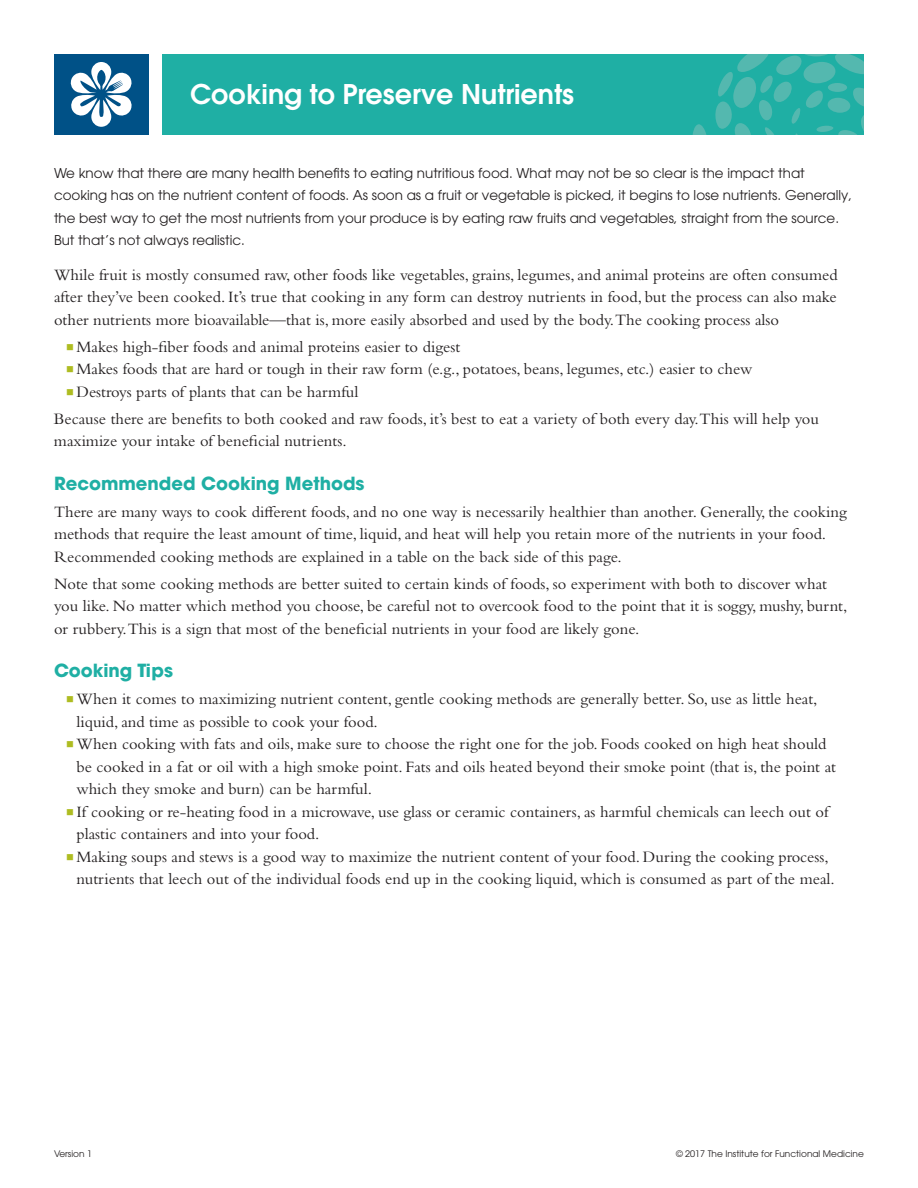
<style>
.page{position:relative;width:918px;height:1188px;background:#fff}
.page>*{position:absolute;margin:0;border:0;box-sizing:border-box;transform-origin:0 0}
.t1{font:600 27px "ITC Avant Garde Std";color:#fff}
.t2{font:700 18px "ITC Avant Garde Std";color:#1fafa4}
.t3{font:16.5px/22.5px "Bembo Std";color:#231f20}
.t4{font:13.5px/22.5px "ITC Avant Garde Std";color:#231f20}
.t5{font:9px "ITC Avant Garde Std";color:#231f20}
.s1{color:#aebc21}
</style>
<div class="page">
<div style="left:162px;top:54px;width:702px;height:81px;background:#1fafa4"></div>
<div style="left:54px;top:54px;width:94px;height:81px;background:#005187"></div>
<svg style="left:693px;top:124px;width:13px;height:11px"></svg>
<svg style="left:715px;top:54px;width:149px;height:81px"></svg>
<svg style="left:70px;top:62px;width:62px;height:65px"></svg>
<h1 class="t1" style="left:190px;top:77px;width:385px">Cooking to Preserve Nutrients</h1>
<p class="t4" style="left:54px;top:161px;width:800px">We know that there are many health benefits to eating nutritious food. What may not be so clear is the impact that cooking has on the nutrient content of foods. As soon as a fruit or vegetable is picked, it begins to lose nutrients. Generally, the best way to get the most nutrients from your produce is by eating raw fruits and vegetables, straight from the source.<br>But that’s not always realistic.</p>
<p class="t3" style="left:54px;top:263px;width:785px;text-align:justify">While fruit is mostly consumed raw, other foods like vegetables, grains, legumes, and animal proteins are often consumed after they’ve been cooked. It’s true that cooking in any form can destroy nutrients in food, but the process can also make other nutrients more bioavailable—that is, more easily absorbed and used by the body.The cooking process also</p>
<p class="t3" style="left:66px;top:335px;width:396px"><span class="s1">■</span> Makes high-fiber foods and animal proteins easier to digest</p>
<p class="t3" style="left:66px;top:357px;width:688px"><span class="s1">■</span> Makes foods that are hard or tough in their raw form (e.g., potatoes, beans, legumes, etc.) easier to chew</p>
<p class="t3" style="left:54px;top:378px;width:767px;line-height:27px;text-indent:12px"><span class="s1">■</span> Destroys parts of plants that can be harmful<br>Because there are benefits to both cooked and raw foods, it’s best to eat a variety of both every day.This will help you</p>
<p class="t3" style="left:54px;top:429px;width:294px">maximize your intake of beneficial nutrients.</p>
<p class="t2" style="left:54px;top:471px;width:312px">Recommended Cooking Methods</p>
<p class="t3" style="left:54px;top:500px;width:794px">There are many ways to cook different foods, and no one way is necessarily healthier than another. Generally, the cooking methods that require the least amount of time, liquid, and heat will help you retain more of the nutrients in your food.<br>Recommended cooking methods are explained in a table on the back side of this page.</p>
<p class="t3" style="left:54px;top:572px;width:795px">Note that some cooking methods are better suited to certain kinds of foods, so experiment with both to discover what you like. No matter which method you choose, be careful not to overcook food to the point that it is soggy, mushy, burnt, or rubbery.This is a sign that most of the beneficial nutrients in your food are likely gone.</p>
<p class="t2" style="left:54px;top:658px;width:120px">Cooking Tips</p>
<p class="t3" style="left:76px;top:687px;width:743px;text-indent:-10px"><span class="s1">■</span> When it comes to maximizing nutrient content, gentle cooking methods are generally better. So, use as little heat, liquid, and time as possible to cook your food.</p>
<p class="t3" style="left:76px;top:732px;width:761px;text-indent:-10px"><span class="s1">■</span> When cooking with fats and oils, make sure to choose the right one for the job. Foods cooked on high heat should be cooked in a fat or oil with a high smoke point. Fats and oils heated beyond their smoke point (that is, the point at which they smoke and burn) can be harmful.</p>
<p class="t3" style="left:76px;top:800px;width:754px;text-indent:-10px"><span class="s1">■</span> If cooking or re-heating food in a microwave, use glass or ceramic containers, as harmful chemicals can leech out of plastic containers and into your food.</p>
<p class="t3" style="left:76px;top:845px;width:760px;text-indent:-10px"><span class="s1">■</span> Making soups and stews is a good way to maximize the nutrient content of your food. During the cooking process, nutrients that leech out of the individual foods end up in the cooking liquid, which is consumed as part of the meal.</p>
<p class="t5" style="left:54px;top:1148px;width:40px">Version 1</p>
<p class="t5" style="left:676px;top:1148px;width:189px">© 2017 The Institute for Functional Medicine</p>
</div>
